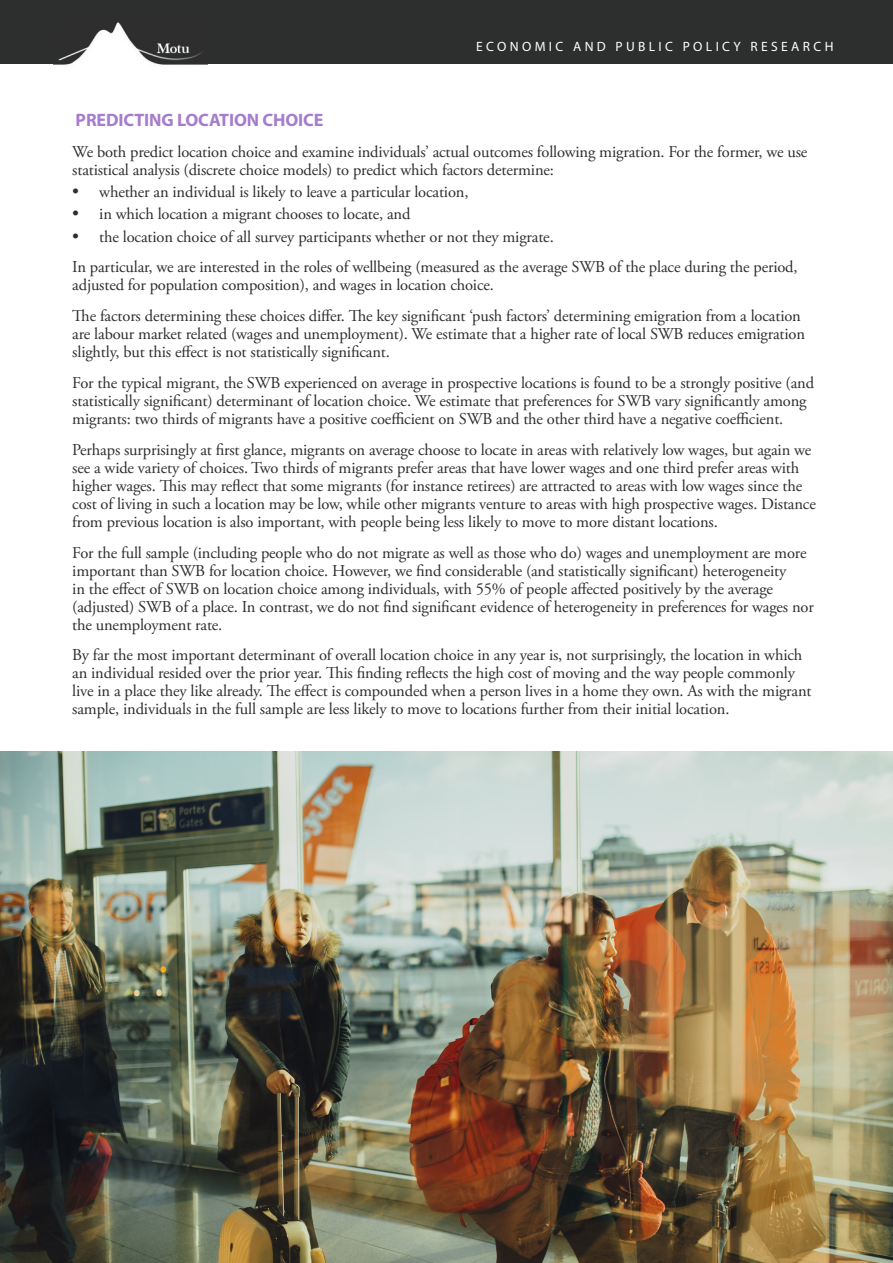
<style>
.page{position:relative;width:893px;height:1263px;background:#fff}
.page>*{position:absolute;margin:0;border:0;box-sizing:border-box;transform-origin:0 0}
.body{font:700 18px "Myriad Pro";letter-spacing:-.005em;color:#a67dcd}
.body-2{font:16.5px/18px "Adobe Garamond Pro";letter-spacing:-.01em;color:#2d2e2e}
.t1{font:13.5px "Myriad Pro";letter-spacing:.25em;color:#fff}
.s1{font-size:18px}
</style>
<div class="page">
<div style="left:0;top:0;width:893px;height:64px;background:#2d2e2e"></div>
<img style="left:53px;top:22px;width:154px;height:43px">
<img style="left:0;top:752px;width:893px;height:511px">
<p class="t1" style="left:476px;top:38px;width:359px">ECONOMIC AND PUBLIC POLICY RESEARCH</p>
<p class="body" style="left:76px;top:108px;width:249px">PREDICTING LOCATION CHOICE</p>
<p class="body-2" style="left:72px;top:143px;width:737px">We both predict location choice and examine individuals’ actual outcomes following migration. For the former, we use statistical analysis (discrete choice models) to predict which factors determine:</p>
<p class="body-2" style="left:72px;top:184px;width:398px"><span class="s1">•</span> whether an individual is likely to leave a particular location,</p>
<p class="body-2" style="left:72px;top:206px;width:340px"><span class="s1">•</span> in which location a migrant chooses to locate, and</p>
<p class="body-2" style="left:72px;top:228px;width:483px"><span class="s1">•</span> the location choice of all survey participants whether or not they migrate.</p>
<p class="body-2" style="left:72px;top:259px;width:727px">In particular, we are interested in the roles of wellbeing (measured as the average SWB of the place during the period, adjusted for population composition), and wages in location choice.</p>
<p class="body-2" style="left:72px;top:308px;width:734px">The factors determining these choices differ. The key significant ‘push factors’ determining emigration from a location are labour market related (wages and unemployment). We estimate that a higher rate of local SWB reduces emigration slightly, but this effect is not statistically significant.</p>
<p class="body-2" style="left:72px;top:374px;width:743px">For the typical migrant, the SWB experienced on average in prospective locations is found to be a strongly positive (and statistically significant) determinant of location choice. We estimate that preferences for SWB vary significantly among migrants: two thirds of migrants have a positive coefficient on SWB and the other third have a negative coefficient.</p>
<p class="body-2" style="left:72px;top:441px;width:745px">Perhaps surprisingly at first glance, migrants on average choose to locate in areas with relatively low wages, but again we see a wide variety of choices. Two thirds of migrants prefer areas that have lower wages and one third prefer areas with higher wages. This may reflect that some migrants (for instance retirees) are attracted to areas with low wages since the cost of living in such a location may be low, while other migrants venture to areas with high prospective wages. Distance from previous location is also important, with people being less likely to move to more distant locations.</p>
<p class="body-2" style="left:72px;top:544px;width:743px">For the full sample (including people who do not migrate as well as those who do) wages and unemployment are more important than SWB for location choice. However, we find considerable (and statistically significant) heterogeneity<br>in the effect of SWB on location choice among individuals, with 55% of people affected positively by the average (adjusted) SWB of a place. In contrast, we do not find significant evidence of heterogeneity in preferences for wages nor the unemployment rate.</p>
<p class="body-2" style="left:72px;top:647px;width:741px">By far the most important determinant of overall location choice in any year is, not surprisingly, the location in which an individual resided over the prior year. This finding reflects the high cost of moving and the way people commonly live in a place they like already. The effect is compounded when a person lives in a home they own. As with the migrant sample, individuals in the full sample are less likely to move to locations further from their initial location.</p>
</div>
